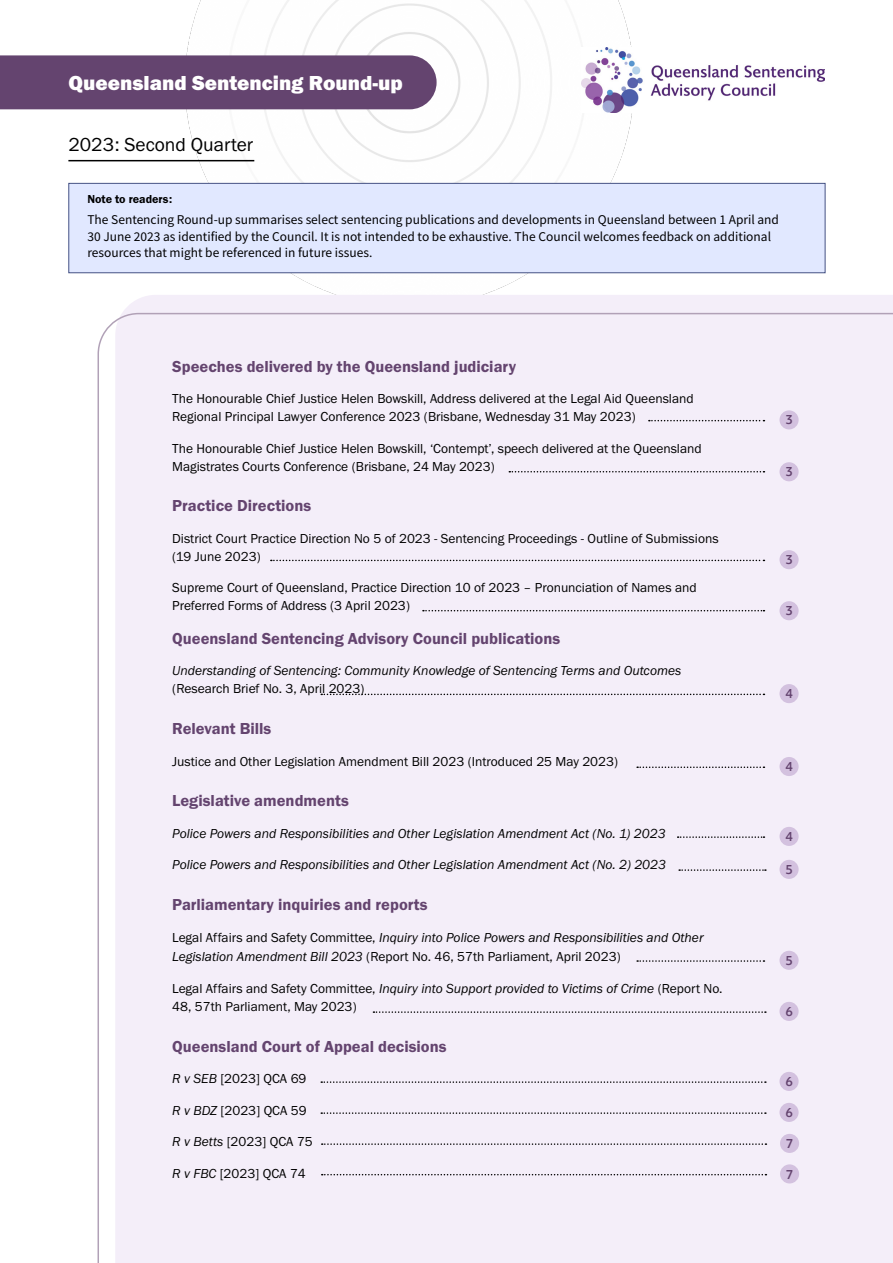
<style>
.page{position:relative;width:893px;height:1263px;background:#fff}
.page>*{position:absolute;margin:0;border:0;box-sizing:border-box;transform-origin:0 0}
.t1{font:21px "Franklin Gothic URW Hea";color:#fff}
.t2{font:19.5px "Franklin Gothic URW Boo";color:#000}
.t3{font:16.5px "Franklin Gothic URW Dem";color:#64446f}
.t4{font:13.5px/18px "Franklin Gothic URW Boo";color:#000}
.t5{font:13.5px "Franklin Gothic URW Boo Ita";color:#000}
.t6{font:12px/16.5px "Noto Sans CJ Kkr";color:#000}
.t7{font:12px "Franklin Gothic URW Dem";color:#000}
.t8{font:12px "Objektiv VF";color:#64446f}
.s1{font-family:"Franklin Gothic URW Boo"}
.s2{font-family:"Franklin Gothic URW Boo Ita"}
</style>
<div class="page">
<img style="left:186px;top:0;width:447px;height:295px">
<div style="left:98px;top:313px;width:795px;height:950px;background:#f4eef9"></div>
<div style="left:0;top:55px;width:437px;height:54px;background:#64446f"></div>
<hr style="left:68px;top:160px;width:186px;height:1px;background:#000">
<div style="left:68px;top:183px;width:757px;height:90px;background:#e1e8ff;border:1px solid #455284"></div>
<div style="left:779px;top:410px;width:20px;height:19px;background:#d3c1df;border-radius:50%"></div>
<svg style="left:649px;top:420px;width:115px;height:1px"></svg>
<img style="left:581px;top:47px;width:243px;height:66px">
<div style="left:779px;top:462px;width:20px;height:19px;background:#d3c1df;border-radius:50%"></div>
<svg style="left:509px;top:471px;width:255px;height:1px"></svg>
<div style="left:779px;top:550px;width:20px;height:19px;background:#d3c1df;border-radius:50%"></div>
<svg style="left:271px;top:560px;width:493px;height:1px"></svg>
<div style="left:779px;top:601px;width:20px;height:19px;background:#d3c1df;border-radius:50%"></div>
<svg style="left:423px;top:610px;width:341px;height:1px"></svg>
<div style="left:779px;top:684px;width:20px;height:19px;background:#d3c1df;border-radius:50%"></div>
<svg style="left:321px;top:694px;width:443px;height:1px"></svg>
<div style="left:779px;top:757px;width:20px;height:19px;background:#d3c1df;border-radius:50%"></div>
<svg style="left:637px;top:766px;width:127px;height:2px"></svg>
<div style="left:779px;top:827px;width:20px;height:19px;background:#d3c1df;border-radius:50%"></div>
<svg style="left:678px;top:836px;width:86px;height:2px"></svg>
<div style="left:779px;top:860px;width:20px;height:19px;background:#d3c1df;border-radius:50%"></div>
<svg style="left:679px;top:869px;width:87px;height:2px"></svg>
<div style="left:779px;top:951px;width:20px;height:19px;background:#d3c1df;border-radius:50%"></div>
<svg style="left:637px;top:960px;width:127px;height:2px"></svg>
<div style="left:779px;top:1002px;width:20px;height:19px;background:#d3c1df;border-radius:50%"></div>
<svg style="left:373px;top:1011px;width:393px;height:2px"></svg>
<div style="left:779px;top:1072px;width:20px;height:19px;background:#d3c1df;border-radius:50%"></div>
<div style="left:779px;top:1103px;width:20px;height:19px;background:#d3c1df;border-radius:50%"></div>
<div style="left:780px;top:1134px;width:19px;height:19px;background:#d3c1df;border-radius:50%"></div>
<div style="left:780px;top:1164px;width:19px;height:19px;background:#d3c1df;border-radius:50%"></div>
<svg style="left:321px;top:1081px;width:445px;height:2px"></svg>
<svg style="left:321px;top:1112px;width:445px;height:2px"></svg>
<svg style="left:322px;top:1143px;width:444px;height:2px"></svg>
<svg style="left:322px;top:1174px;width:444px;height:1px"></svg>
<h1 class="t1" style="left:68px;top:69px;width:336px">Queensland Sentencing Round-up</h1>
<h2 class="t2" style="left:68px;top:133px;width:186px">2023: Second Quarter</h2>
<p class="t7" style="left:87px;top:192px;width:86px">Note to readers:</p>
<p class="t6" style="left:87px;top:212px;width:693px">The Sentencing Round-up summarises select sentencing publications and developments in Queensland between 1 April and<br>30 June 2023 as identified by the Council. It is not intended to be exhaustive. The Council welcomes feedback on additional resources that might be referenced in future issues.</p>
<p class="t3" style="left:172px;top:356px;width:345px">Speeches delivered by the Queensland judiciary</p>
<p class="t4" style="left:172px;top:389px;width:523px">The Honourable Chief Justice Helen Bowskill, Address delivered at the Legal Aid Queensland<br>Regional Principal Lawyer Conference 2023 (Brisbane, Wednesday 31 May 2023)</p>
<p class="t4" style="left:172px;top:439px;width:531px">The Honourable Chief Justice Helen Bowskill, ‘Contempt’, speech delivered at the Queensland<br>Magistrates Courts Conference (Brisbane, 24 May 2023)</p>
<p class="t3" style="left:172px;top:496px;width:141px">Practice Directions</p>
<p class="t4" style="left:172px;top:529px;width:548px">District Court Practice Direction No 5 of 2023 - Sentencing Proceedings - Outline of Submissions (19 June 2023)</p>
<p class="t4" style="left:172px;top:579px;width:526px">Supreme Court of Queensland, Practice Direction 10 of 2023 – Pronunciation of Names and<br>Preferred Forms of Address (3 April 2023)</p>
<p class="t3" style="left:172px;top:628px;width:389px">Queensland Sentencing Advisory Council publications</p>
<p class="t5" style="left:172px;top:662px;width:511px">Understanding of Sentencing: Community Knowledge of Sentencing Terms and Outcomes</p>
<p class="t4" style="left:172px;top:679px;width:194px">(Research Brief No. 3, April 2023)</p>
<p class="t3" style="left:172px;top:718px;width:101px">Relevant Bills</p>
<p class="t4" style="left:172px;top:752px;width:447px">Justice and Other Legislation Amendment Bill 2023 (Introduced 25 May 2023)</p>
<p class="t3" style="left:172px;top:791px;width:178px">Legislative amendments</p>
<p class="t5" style="left:172px;top:825px;width:495px">Police Powers and Responsibilities and Other Legislation Amendment Act (No. 1) 2023</p>
<p class="t5" style="left:172px;top:856px;width:495px">Police Powers and Responsibilities and Other Legislation Amendment Act (No. 2) 2023</p>
<p class="t3" style="left:172px;top:894px;width:257px">Parliamentary inquiries and reports</p>
<p class="t5" style="left:172px;top:929px;width:533px"><span class="s1">Legal Affairs and Safety Committee,</span> Inquiry into Police Powers and Responsibilities and Other</p>
<p class="t4" style="left:172px;top:948px;width:450px"><span class="s2">Legislation Amendment Bill 2023</span> (Report No. 46, 57th Parliament, April 2023)</p>
<p class="t5" style="left:172px;top:980px;width:552px"><span class="s1">Legal Affairs and Safety Committee,</span> Inquiry into Support provided to Victims of Crime <span class="s1">(Report No.</span></p>
<p class="t4" style="left:172px;top:997px;width:186px">48, 57th Parliament, May 2023)</p>
<p class="t3" style="left:172px;top:1036px;width:276px">Queensland Court of Appeal decisions</p>
<p class="t4" style="left:172px;top:1069px;width:136px"><span class="s2">R v SEB</span> [2023] QCA 69</p>
<p class="t4" style="left:172px;top:1101px;width:136px"><span class="s2">R v BDZ</span> [2023] QCA 59</p>
<p class="t4" style="left:172px;top:1132px;width:142px"><span class="s2">R v Betts</span> [2023] QCA 75</p>
<p class="t4" style="left:172px;top:1164px;width:135px"><span class="s2">R v FBC</span> [2023] QCA 74</p>
<p class="t8" style="left:785px;top:412px;width:9px">3</p>
<p class="t8" style="left:785px;top:464px;width:9px">3</p>
<p class="t8" style="left:785px;top:551px;width:9px">3</p>
<p class="t8" style="left:785px;top:602px;width:9px">3</p>
<p class="t8" style="left:785px;top:685px;width:9px">4</p>
<p class="t8" style="left:785px;top:758px;width:9px">4</p>
<p class="t8" style="left:785px;top:828px;width:9px">4</p>
<p class="t8" style="left:785px;top:861px;width:9px">5</p>
<p class="t8" style="left:785px;top:952px;width:9px">5</p>
<p class="t8" style="left:785px;top:1003px;width:9px">6</p>
<p class="t8" style="left:785px;top:1073px;width:9px">6</p>
<p class="t8" style="left:785px;top:1104px;width:9px">6</p>
<p class="t8" style="left:786px;top:1135px;width:9px">7</p>
<p class="t8" style="left:786px;top:1166px;width:9px">7</p>
</div>
